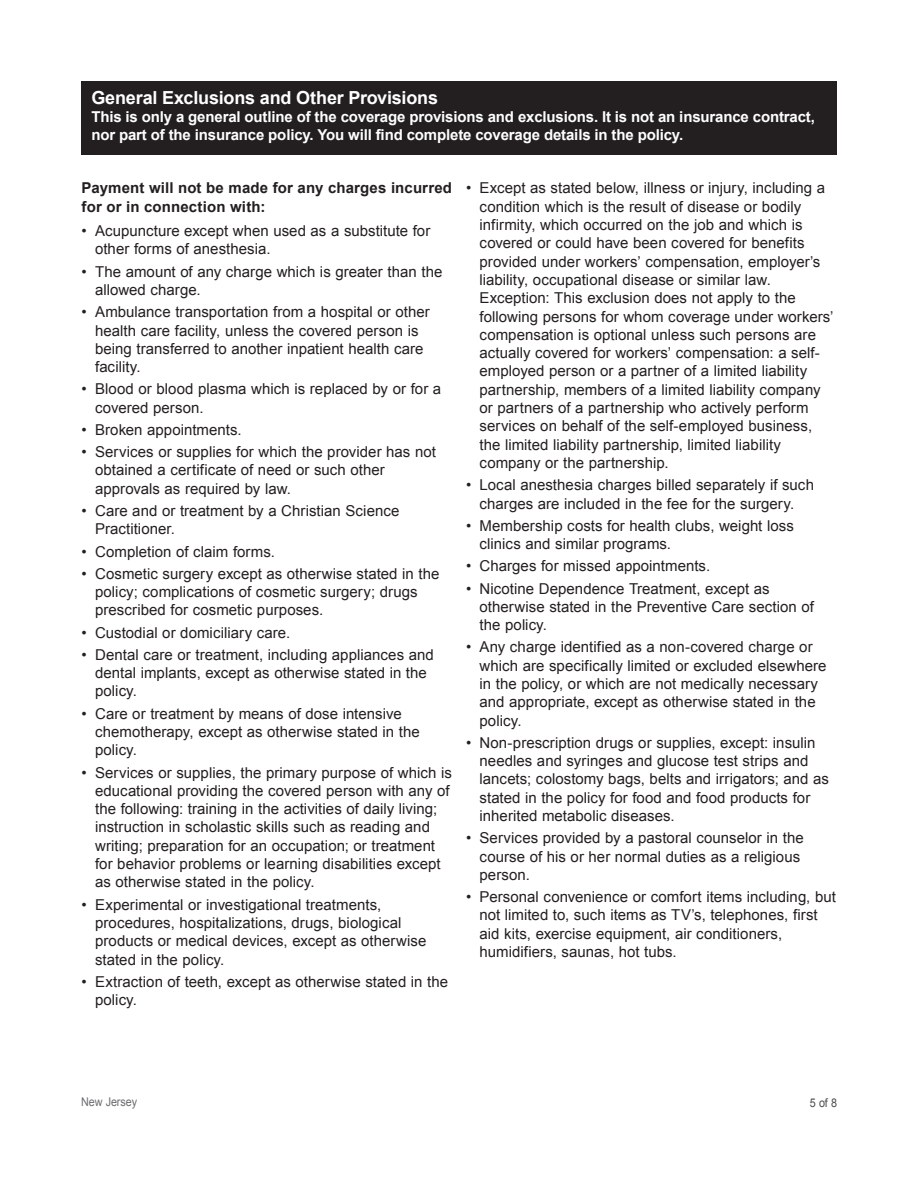
<style>
.page{position:relative;width:918px;height:1188px;background:#fff}
.page>*{position:absolute;margin:0;border:0;box-sizing:border-box;transform-origin:0 0}
.t1{font:700 18px "Arial";letter-spacing:-.01em;color:#fff}
.t2{font:15px/18.3px "Arial";letter-spacing:.005em;color:#231f20}
.t3{font:700 15px/18px "Arial";letter-spacing:-.01em;color:#fff}
.t4{font:700 15px/18.3px "Arial";letter-spacing:.01em;color:#231f20}
.t5{font:12px "Arial";letter-spacing:-.005em;color:#6c6d70;scale:.9 1}
.t6{font:12px "Arial";color:#4b4c4d;scale:.9 1}
</style>
<div class="page">
<div style="left:82px;top:81px;width:755px;height:73px;background:#231f20"></div>
<p class="t1" style="left:91px;top:86px;width:348px">General Exclusions and Other Provisions</p>
<p class="t3" style="left:91px;top:108px;width:725px">This is only a general outline of the coverage provisions and exclusions. It is not an insurance contract, nor part of the insurance policy. You will find complete coverage details in the policy.</p>
<p class="t4" style="left:82px;top:180px;width:372px">Payment will not be made for any charges incurred for or in connection with:</p>
<p class="t2" style="left:95px;top:222px;width:337px;text-indent:-14px">• Acupuncture except when used as a substitute for other forms of anesthesia.</p>
<p class="t2" style="left:95px;top:262px;width:349px;text-indent:-14px">• The amount of any charge which is greater than the allowed charge.</p>
<p class="t2" style="left:95px;top:303px;width:336px;text-indent:-14px">• Ambulance transportation from a hospital or other health care facility, unless the covered person is being transferred to another inpatient health care facility.</p>
<p class="t2" style="left:95px;top:380px;width:348px;text-indent:-14px">• Blood or blood plasma which is replaced by or for a covered person.</p>
<p class="t2" style="left:82px;top:421px;width:162px">• Broken appointments.</p>
<p class="t2" style="left:95px;top:443px;width:342px;text-indent:-14px">• Services or supplies for which the provider has not obtained a certificate of need or such other approvals as required by law.</p>
<p class="t2" style="left:95px;top:502px;width:306px;text-indent:-14px">• Care and or treatment by a Christian Science<br>Practitioner.</p>
<p class="t2" style="left:82px;top:542px;width:195px">• Completion of claim forms.</p>
<p class="t2" style="left:95px;top:565px;width:346px;text-indent:-14px">• Cosmetic surgery except as otherwise stated in the policy; complications of cosmetic surgery; drugs prescribed for cosmetic purposes.</p>
<p class="t2" style="left:82px;top:623px;width:210px">• Custodial or domiciliary care.</p>
<p class="t2" style="left:95px;top:646px;width:340px;text-indent:-14px">• Dental care or treatment, including appliances and dental implants, except as otherwise stated in the policy.</p>
<p class="t2" style="left:95px;top:704px;width:326px;text-indent:-14px">• Care or treatment by means of dose intensive chemotherapy, except as otherwise stated in the policy.</p>
<p class="t2" style="left:95px;top:763px;width:358px;text-indent:-14px">• Services or supplies, the primary purpose of which is educational providing the covered person with any of the following: training in the activities of daily living; instruction in scholastic skills such as reading and writing; preparation for an occupation; or treatment for behavior problems or learning disabilities except as otherwise stated in the policy.</p>
<p class="t2" style="left:95px;top:895px;width:333px;text-indent:-14px">• Experimental or investigational treatments, procedures, hospitalizations, drugs, biological products or medical devices, except as otherwise stated in the policy.</p>
<p class="t2" style="left:95px;top:973px;width:355px;text-indent:-14px">• Extraction of teeth, except as otherwise stated in the policy.</p>
<p class="t2" style="left:480px;top:179px;width:355px;text-indent:-13px">• Except as stated below, illness or injury, including a condition which is the result of disease or bodily infirmity, which occurred on the job and which is covered or could have been covered for benefits provided under workers’ compensation, employer’s liability, occupational disease or similar law.<br>Exception: This exclusion does not apply to the following persons for whom coverage under workers’ compensation is optional unless such persons are actually covered for workers’ compensation: a self&shy;employed person or a partner of a limited liability partnership, members of a limited liability company or partners of a partnership who actively perform services on behalf of the self-employed business, the limited liability partnership, limited liability company or the partnership.</p>
<p class="t2" style="left:466px;top:476px;width:349px;text-align:center">• Local anesthesia charges billed separately if such charges are included in the fee for the surgery.</p>
<p class="t2" style="left:480px;top:517px;width:316px;text-indent:-13px">• Membership costs for health clubs, weight loss clinics and similar programs.</p>
<p class="t2" style="left:466px;top:557px;width:246px">• Charges for missed appointments.</p>
<p class="t2" style="left:480px;top:579px;width:336px;text-indent:-13px">• Nicotine Dependence Treatment, except as otherwise stated in the Preventive Care section of the policy.</p>
<p class="t2" style="left:480px;top:638px;width:348px;text-indent:-13px">• Any charge identified as a non-covered charge or which are specifically limited or excluded elsewhere in the policy, or which are not medically necessary and appropriate, except as otherwise stated in the policy.</p>
<p class="t2" style="left:480px;top:734px;width:351px;text-indent:-13px">• Non-prescription drugs or supplies, except: insulin needles and syringes and glucose test strips and lancets; colostomy bags, belts and irrigators; and as stated in the policy for food and food products for inherited metabolic diseases.</p>
<p class="t2" style="left:480px;top:829px;width:326px;text-indent:-13px">• Services provided by a pastoral counselor in the course of his or her normal duties as a religious person.</p>
<p class="t2" style="left:480px;top:888px;width:358px;text-indent:-13px">• Personal convenience or comfort items including, but not limited to, such items as TV’s, telephones, first aid kits, exercise equipment, air conditioners, humidifiers, saunas, hot tubs.</p>
<p class="t5" style="left:81px;top:1094px;width:64px">New Jersey</p>
<p class="t6" style="left:810px;top:1094px;width:32px">5 of 8</p>
</div>
